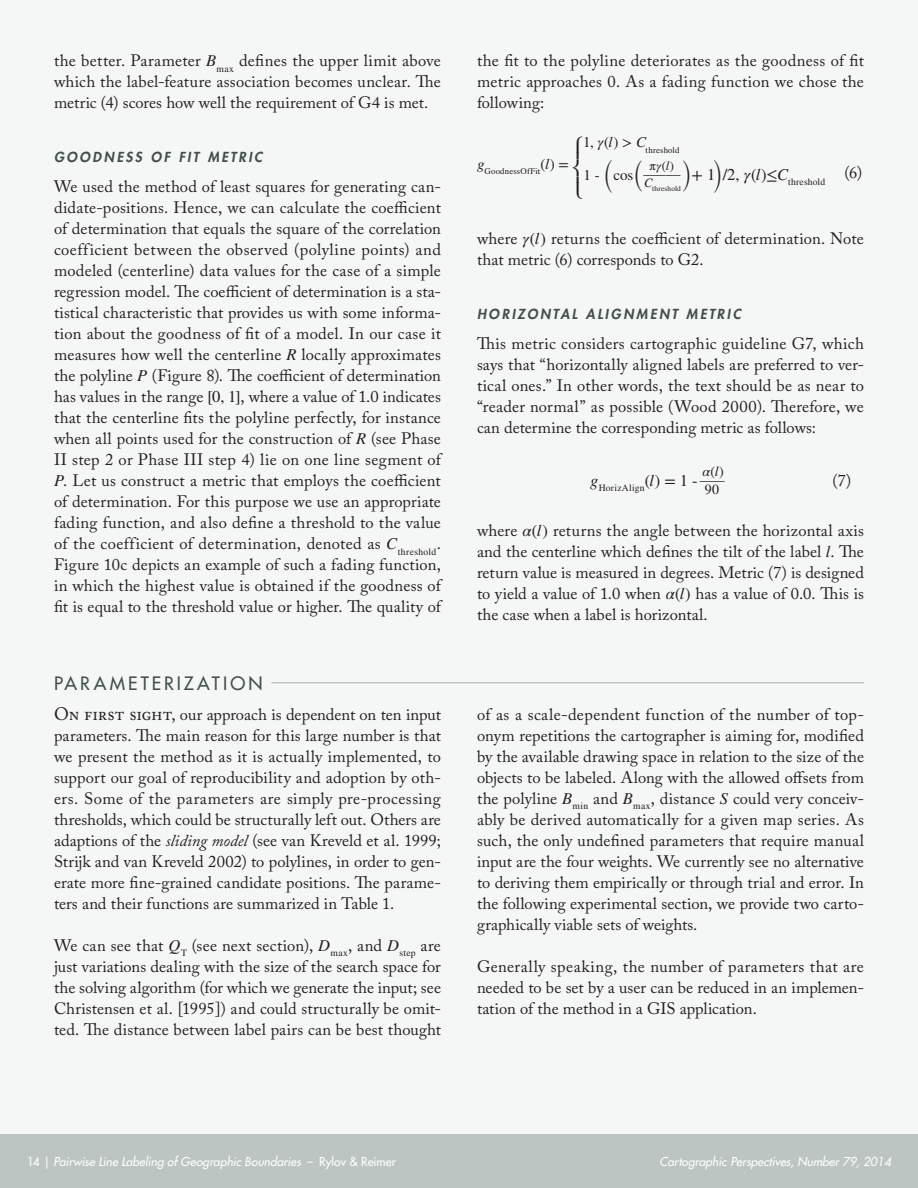
<style>
.page{position:relative;width:918px;height:1188px;background:#fff}
.page>*{position:absolute;margin:0;border:0;box-sizing:border-box;transform-origin:0 0}
.Greater_Header{font:500 18px "Futura Std";letter-spacing:.165em;color:#42504a}
.Main_Body_Text{font:18px "STIX Size Two Sym";color:#231f20;scale:.92 1}
.Main_Body_Text-2{font:17.1px "STIX Size Two Sym";color:#231f20}
.Main_Body_Text-3{font:16.5px/21px "Adobe Caslon Pro";letter-spacing:.01em;color:#231f20;text-align:justify}
.Main_Body_Text-4{font:16.5px "STIX Size One Sym";color:#231f20}
.Main_Body_Text-5{font:16.5px "STIX General";color:#231f20}
.Main_Body_Text-6{font:15px "STIX General";color:#231f20}
.Main_Body_Text-7{font:14.1px "STIX General";color:#231f20;scale:1.06 1}
.Main_Body_Text-8{font:14.1px "STIX General";color:#231f20}
.Lesser_Header{font:italic 800 13.5px "Futura Std";letter-spacing:.18em;color:#42504a}
.Main_Body_Text-9{font:12.75px "STIX General";color:#231f20}
.t1{font:italic 500 12px "Futura Std";color:#fff}
.Main_Body_Text-10{font:9.6px "STIX General";letter-spacing:.02em;color:#231f20}
.Main_Body_Text-11{font:8.7px "STIX General";letter-spacing:.02em;color:#231f20}
.Main_Body_Text-12{font:7.5px "STIX General";letter-spacing:.015em;color:#231f20}
.Main_Body_Text-13{font:6.6px "STIX Size One Sym";color:#231f20;scale:2.51 1}
.s1{font-family:"STIX General";font-style:italic}
.s2{font-family:"STIX General"}
.s3{font-size:18px}
.s4{font-style:italic}
.s5{font-style:normal}
</style>
<div class="page">
<div style="left:0;top:1134px;width:918px;height:54px;background:#bdc5c2"></div>
<div style="left:0;top:0;width:918px;height:1134px;background:#f5f6f6"></div>
<hr style="left:54px;top:682px;width:810px;height:2px;background:#bdc5c2">
<hr style="left:54px;top:681px;width:217px;height:3px;background:#f5f6f6">
<p class="Main_Body_Text-3" style="left:54px;top:50px;width:389px">the better. Parameter <span class="s1">B</span><sub>max</sub> defines the upper limit above which the label-feature association becomes unclear. The metric (4) scores how well the requirement of G4 is met.</p>
<p class="Lesser_Header" style="left:54px;top:149px;width:210px">GOODNESS OF FIT METRIC</p>
<p class="Main_Body_Text-3" style="left:54px;top:176px;width:391px;text-align:left">We used the method of least squares for generating can&shy;didate-positions. Hence, we can calculate the coefficient of determination that equals the square of the correlation coefficient between the observed (polyline points) and modeled (centerline) data values for the case of a simple regression model. The coefficient of determination is a sta&shy;tistical characteristic that provides us with some informa&shy;tion about the goodness of fit of a model. In our case it measures how well the centerline <span class="s1">R</span> locally approximates the polyline <span class="s1">P</span> (Figure 8). The coefficient of determination has values in the range <span class="s2">[0, 1]</span>, where a value of 1.0 indicates that the centerline fits the polyline perfectly, for instance when all points used for the construction of <span class="s1">R</span> (see Phase II step 2 or Phase III step 4) lie on one line segment of <span class="s1">P</span>. Let us construct a metric that employs the coefficient of determination. For this purpose we use an appropriate fading function, and also define a threshold to the value of the coefficient of determination, denoted as <span class="s1">C</span><sub>threshold</sub>.<br>Figure 10c depicts an example of such a fading function, in which the highest value is obtained if the goodness of fit is equal to the threshold value or higher. The quality of</p>
<p class="Greater_Header" style="left:54px;top:672px;width:210px">PARAMETERIZATION</p>
<p class="Main_Body_Text-3" style="left:54px;top:703px;width:389px"><span class="s3">On first sight</span>, our approach is dependent on ten input parameters. The main reason for this large number is that we present the method as it is actually implemented, to support our goal of reproducibility and adoption by oth&shy;ers. Some of the parameters are simply pre-processing thresholds, which could be structurally left out. Others are adaptions of the <span class="s4">sliding model</span> (see van Kreveld et al. 1999; Strijk and van Kreveld 2002) to polylines, in order to gen&shy;erate more fine-grained candidate positions. The parame&shy;ters and their functions are summarized in Table 1.</p>
<p class="Main_Body_Text-3" style="left:54px;top:934px;width:389px">We can see that <span class="s1">Q</span><sub>T</sub> (see next section), <span class="s1">D</span><sub>max</sub>, and <span class="s1">D</span><sub>step</sub> are just variations dealing with the size of the search space for the solving algorithm (for which we generate the input; see Christensen et al. [1995]) and could structurally be omit&shy;ted. The distance between label pairs can be best thought</p>
<p class="Main_Body_Text-3" style="left:477px;top:50px;width:389px">the fit to the polyline deteriorates as the goodness of fit metric approaches 0. As a fading function we chose the following:</p>
<p class="Main_Body_Text-4" style="left:573px;top:132px;width:12px">⎧</p>
<p class="Main_Body_Text-13" style="left:573px;top:151px;width:6px">⎪</p>
<p class="Main_Body_Text-4" style="left:573px;top:156px;width:12px">⎨</p>
<p class="Main_Body_Text-13" style="left:573px;top:175px;width:6px">⎪</p>
<p class="Main_Body_Text-4" style="left:573px;top:179px;width:12px">⎩</p>
<p class="Main_Body_Text-11" style="left:583px;top:144px;width:98px"><sup>1,</sup> <sup>γ</sup><sup>(</sup><sup>l</sup><sup>)</sup> <sup>&gt;</sup> <sup>C</sup>threshold</p>
<p class="Main_Body_Text-6" style="left:584px;top:164px;width:18px">1-</p>
<p class="Main_Body_Text" style="left:604px;top:171px;width:12px">(</p>
<p class="Main_Body_Text-11" style="left:477px;top:165px;width:93px"><sup>g</sup>GoodnessOfFit<sup>(</sup><sup>l</sup><sup>)</sup> <sup>=</sup></p>
<p class="Main_Body_Text-2" style="left:682px;top:171px;width:12px">)</p>
<p class="Main_Body_Text-5" style="left:692px;top:163px;width:25px">+1</p>
<p class="Main_Body_Text" style="left:713px;top:171px;width:12px">)</p>
<p class="Main_Body_Text-10" style="left:723px;top:175px;width:104px"><sup>/2,</sup> <sup>γ</sup><sup>(</sup><sup>l</sup><sup>)≤</sup><sup>C</sup>threshold</p>
<p class="Main_Body_Text-3" style="left:845px;top:161px;width:19px">(6)</p>
<p class="Main_Body_Text-3" style="left:477px;top:228px;width:388px">where <span class="s1">γ</span><span class="s2">(</span><span class="s1">l</span><span class="s2">)</span> returns the coefficient of determination. Note that metric (6) corresponds to G2.</p>
<p class="Lesser_Header" style="left:477px;top:305px;width:266px">HORIZONTAL ALIGNMENT METRIC</p>
<p class="Main_Body_Text-3" style="left:477px;top:333px;width:389px">This metric considers cartographic guideline G7, which says that “horizontally aligned labels are preferred to ver&shy;tical ones.” In other words, the text should be as near to “reader normal” as possible (Wood 2000). Therefore, we can determine the corresponding metric as follows:</p>
<p class="Main_Body_Text-10" style="left:590px;top:481px;width:136px"><sup>g</sup>HorizAlign<sup>(</sup><sup>l</sup><sup>)</sup> <sup>=</sup> <sup>1</sup> <sup>-</sup> <sup>_</sup><sup>α</sup><sup>(</sup><sup>l</sup><sup>)</sup></p>
<p class="Main_Body_Text-2" style="left:633px;top:171px;width:11px">(</p>
<p class="Main_Body_Text-9" style="left:650px;top:157px;width:26px">π<span class="s4">γ</span>(<span class="s4">l</span>)</p>
<p class="Main_Body_Text-6" style="left:613px;top:164px;width:22px">cos</p>
<p class="Main_Body_Text-7" style="left:643px;top:160px;width:37px">_____</p>
<p class="Main_Body_Text-12" style="left:644px;top:184px;width:38px"><sup>C</sup>threshold</p>
<p class="Main_Body_Text-3" style="left:832px;top:470px;width:20px">(7)</p>
<p class="Main_Body_Text-3" style="left:477px;top:520px;width:389px">where <span class="s1">α</span><span class="s2">(</span><span class="s1">l</span><span class="s2">)</span> returns the angle between the horizontal axis and the centerline which defines the tilt of the label <span class="s1">l</span>. The return value is measured in degrees. Metric (7) is designed to yield a value of 1.0 when <span class="s1">α</span><span class="s2">(</span><span class="s1">l</span><span class="s2">)</span> has a value of 0.0. This is the case when a label is horizontal.</p>
<p class="Main_Body_Text-8" style="left:705px;top:479px;width:16px">90</p>
<p class="Main_Body_Text-3" style="left:477px;top:703px;width:389px">of as a scale-dependent function of the number of top&shy;onym repetitions the cartographer is aiming for, modified by the available drawing space in relation to the size of the objects to be labeled. Along with the allowed offsets from the polyline <span class="s1">B</span><sub>min</sub> and <span class="s1">B</span><sub>max</sub>, distance <span class="s1">S</span> could very conceiv&shy;ably be derived automatically for a given map series. As such, the only undefined parameters that require manual input are the four weights. We currently see no alternative to deriving them empirically or through trial and error. In the following experimental section, we provide two carto&shy;graphically viable sets of weights.</p>
<p class="Main_Body_Text-3" style="left:477px;top:955px;width:389px">Generally speaking, the number of parameters that are needed to be set by a user can be reduced in an implemen&shy;tation of the method in a GIS application.</p>
<p class="t1" style="left:27px;top:1154px;width:370px"><span class="s5">14 |</span> Pairwise Line Labeling of Geographic Boundaries <span class="s5">– Rylov &amp; Reimer</span></p>
<p class="t1" style="left:660px;top:1154px;width:233px">Cartographic Perspectives, Number 79, 2014</p>
</div>
